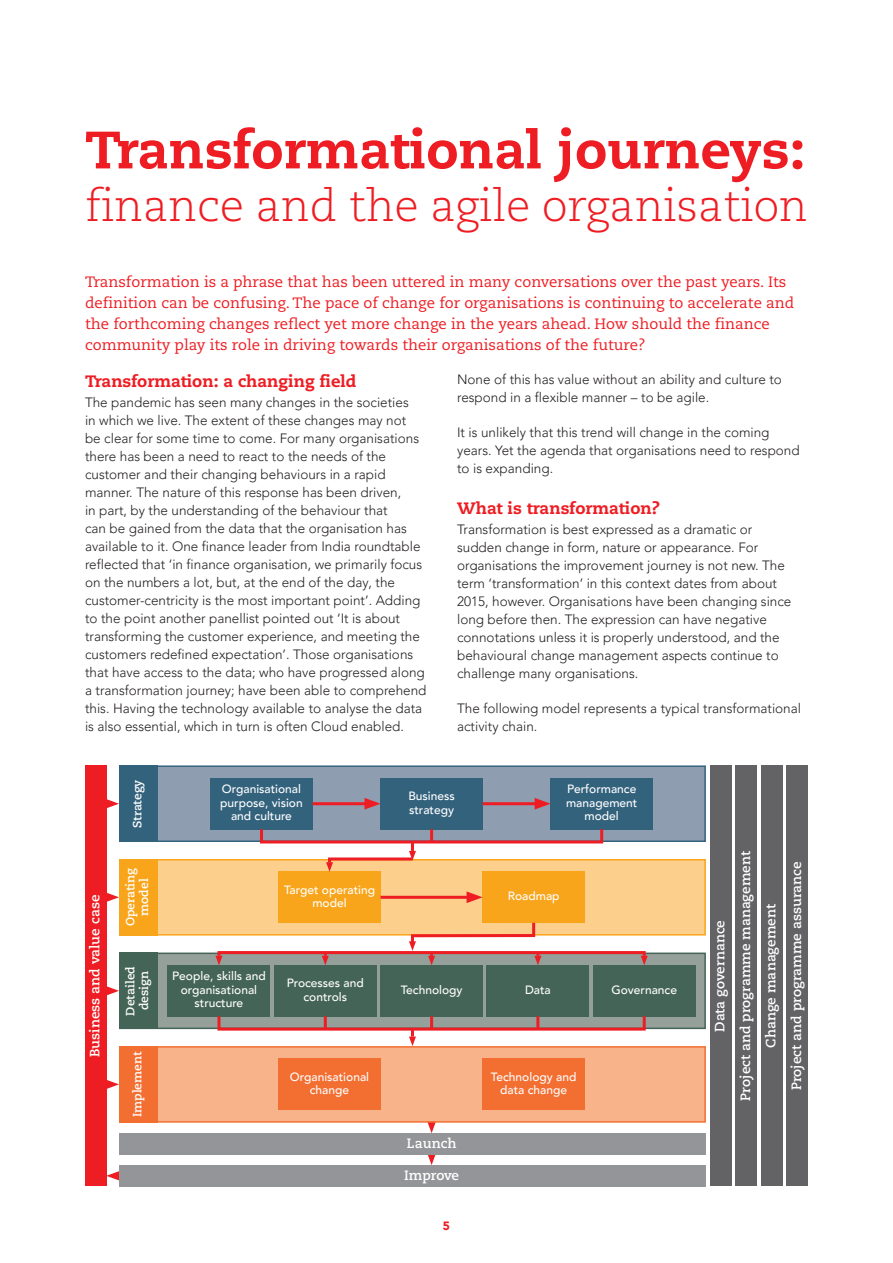
<style>
.page{position:relative;width:893px;height:1263px;background:#fff}
.page>*{position:absolute;margin:0;border:0;box-sizing:border-box;transform-origin:0 0}
.t1{font:800 52.5px "Caecilia";color:#ee1d23}
.t2{font:300 44.25px "Caecilia";color:#ee1d23}
.t3{font:800 16.5px "Caecilia";color:#ee1d23}
.t4{font:15px/21px "Caecilia";color:#ee1d23}
.t5{font:300 13.5px/18px "Avenir LT Pro";color:#231f20}
.t6{font:700 13.5px/25.5px "Caecilia";color:#fff;text-align:center}
.t7{font:500 12px/13.5px "Avenir LT Pro";color:#fff;text-align:center}
.t8{font:700 12px/13.5px "Caecilia";color:#fff;text-align:center}
.t9{font:900 12px "Avenir LT Pro";color:#ee1d23}
</style>
<div class="page">
<svg style="left:426px;top:1154px;width:11px;height:11px"></svg>
<svg style="left:428px;top:1123px;width:8px;height:10px"></svg>
<svg style="left:106px;top:1170px;width:13px;height:12px"></svg>
<svg style="left:106px;top:1078px;width:13px;height:12px"></svg>
<svg style="left:106px;top:985px;width:13px;height:12px"></svg>
<svg style="left:106px;top:891px;width:13px;height:12px"></svg>
<svg style="left:106px;top:798px;width:13px;height:11px"></svg>
<div style="left:710px;top:765px;width:21px;height:421px;background:#636366"></div>
<div style="left:736px;top:765px;width:21px;height:421px;background:#636366"></div>
<div style="left:761px;top:765px;width:21px;height:421px;background:#636366"></div>
<div style="left:787px;top:765px;width:21px;height:421px;background:#636366"></div>
<div style="left:85px;top:765px;width:21px;height:421px;background:#ee1d23"></div>
<div style="left:119px;top:1133px;width:587px;height:21px;background:#939598"></div>
<div style="left:119px;top:1165px;width:587px;height:21px;background:#939598"></div>
<div style="left:119px;top:765px;width:587px;height:77px;background:#8e9eb0;border:2px solid #33627d"></div>
<div style="left:119px;top:765px;width:38px;height:77px;background:#33627d"></div>
<div style="left:210px;top:778px;width:103px;height:51px;background:#33627d"></div>
<div style="left:381px;top:778px;width:102px;height:51px;background:#33627d"></div>
<div style="left:551px;top:778px;width:102px;height:51px;background:#33627d"></div>
<div style="left:119px;top:859px;width:587px;height:76px;background:#fdcf8c;border:2px solid #f9a51b"></div>
<div style="left:279px;top:872px;width:102px;height:51px;background:#f9a51b"></div>
<div style="left:483px;top:872px;width:102px;height:51px;background:#f9a51b"></div>
<div style="left:119px;top:859px;width:38px;height:76px;background:#f9a51b"></div>
<div style="left:119px;top:1046px;width:587px;height:77px;background:#f9b38a;border:2px solid #f36e31"></div>
<div style="left:279px;top:1059px;width:102px;height:51px;background:#f36e31"></div>
<div style="left:483px;top:1059px;width:102px;height:51px;background:#f36e31"></div>
<div style="left:119px;top:1046px;width:38px;height:77px;background:#f36e31"></div>
<div style="left:119px;top:952px;width:587px;height:77px;background:#94a099;border:2px solid #456458"></div>
<div style="left:168px;top:965px;width:102px;height:51px;background:#456458"></div>
<div style="left:381px;top:965px;width:102px;height:51px;background:#456458"></div>
<div style="left:593px;top:965px;width:102px;height:51px;background:#456458"></div>
<div style="left:119px;top:952px;width:38px;height:77px;background:#456458"></div>
<div style="left:487px;top:965px;width:102px;height:51px;background:#456458"></div>
<div style="left:274px;top:965px;width:102px;height:51px;background:#456458"></div>
<hr style="left:313px;top:802px;width:57px;height:3px;background:#ee1d23">
<svg style="left:364px;top:798px;width:17px;height:11px"></svg>
<hr style="left:483px;top:802px;width:57px;height:3px;background:#ee1d23">
<svg style="left:535px;top:798px;width:16px;height:11px"></svg>
<hr style="left:381px;top:896px;width:91px;height:3px;background:#ee1d23">
<svg style="left:467px;top:891px;width:16px;height:12px"></svg>
<div style="left:260px;top:828px;width:343px;height:15px;border:3px solid #ee1d23"></div>
<svg style="left:430px;top:829px;width:3px;height:13px"></svg>
<svg style="left:326px;top:842px;width:90px;height:30px"></svg>
<svg style="left:641px;top:956px;width:7px;height:9px"></svg>
<svg style="left:215px;top:956px;width:7px;height:9px"></svg>
<div style="left:217px;top:951px;width:429px;height:6px;border:3px solid #ee1d23"></div>
<svg style="left:322px;top:952px;width:7px;height:13px"></svg>
<svg style="left:409px;top:920px;width:132px;height:45px"></svg>
<div style="left:217px;top:1015px;width:429px;height:15px;border:3px solid #ee1d23"></div>
<svg style="left:409px;top:1028px;width:7px;height:18px"></svg>
<svg style="left:324px;top:1016px;width:3px;height:13px"></svg>
<svg style="left:430px;top:1016px;width:3px;height:13px"></svg>
<svg style="left:536px;top:1016px;width:3px;height:13px"></svg>
<h1 class="t1" style="left:85px;top:117px;width:722px">Transformational journeys:</h1>
<h2 class="t2" style="left:85px;top:181px;width:724px">finance and the agile organisation</h2>
<p class="t4" style="left:85px;top:272px;width:711px">Transformation is a phrase that has been uttered in many conversations over the past years. Its definition can be confusing. The pace of change for organisations is continuing to accelerate and the forthcoming changes reflect yet more change in the years ahead. How should the finance community play its role in driving towards their organisations of the future?</p>
<p class="t3" style="left:85px;top:371px;width:273px">Transformation: a changing field</p>
<p class="t5" style="left:85px;top:394px;width:343px">The pandemic has seen many changes in the societies<br>in which we live. The extent of these changes may not<br>be clear for some time to come. For many organisations there has been a need to react to the needs of the customer and their changing behaviours in a rapid manner. The nature of this response has been driven,<br>in part, by the understanding of the behaviour that<br>can be gained from the data that the organisation has available to it. One finance leader from India roundtable reflected that ‘in finance organisation, we primarily focus on the numbers a lot, but, at the end of the day, the customer-centricity is the most important point’. Adding to the point another panellist pointed out ‘It is about transforming the customer experience, and meeting the customers redefined expectation’. Those organisations that have access to the data; who have progressed along a transformation journey; have been able to comprehend this. Having the technology available to analyse the data is also essential, which in turn is often Cloud enabled.</p>
<p class="t5" style="left:457px;top:371px;width:326px">None of this has value without an ability and culture to respond in a flexible manner – to be agile.</p>
<p class="t5" style="left:457px;top:424px;width:344px">It is unlikely that this trend will change in the coming years. Yet the agenda that organisations need to respond to is expanding.</p>
<p class="t3" style="left:457px;top:498px;width:204px">What is transformation?</p>
<p class="t5" style="left:457px;top:521px;width:336px">Transformation is best expressed as a dramatic or sudden change in form, nature or appearance. For organisations the improvement journey is not new. The term ‘transformation’ in this context dates from about 2015, however. Organisations have been changing since long before then. The expression can have negative connotations unless it is properly understood, and the behavioural change management aspects continue to challenge many organisations.</p>
<p class="t5" style="left:457px;top:700px;width:345px">The following model represents a typical transformational activity chain.</p>
<p class="t6" style="left:82px;top:1057px;width:164px;rotate:-90deg">Business and value case</p>
<p class="t8" style="left:131px;top:828px;width:50px;rotate:-90deg">Strategy</p>
<p class="t7" style="left:220px;top:782px;width:84px">Organisational purpose, vision and culture</p>
<p class="t7" style="left:408px;top:789px;width:48px;text-align:left">Business strategy</p>
<p class="t7" style="left:566px;top:782px;width:73px">Performance management model</p>
<p class="t8" style="left:124px;top:926px;width:60px;rotate:-90deg">Operating model</p>
<p class="t8" style="left:124px;top:1015px;width:51px;rotate:-90deg">Detailed design</p>
<p class="t8" style="left:131px;top:1117px;width:67px;rotate:-90deg">Implement</p>
<p class="t7" style="left:284px;top:883px;width:92px">Target operating model</p>
<p class="t7" style="left:508px;top:890px;width:53px">Roadmap</p>
<p class="t7" style="left:172px;top:970px;width:95px">People, skills and organisational structure</p>
<p class="t7" style="left:287px;top:976px;width:79px">Processes and controls</p>
<p class="t7" style="left:401px;top:983px;width:63px">Technology</p>
<p class="t7" style="left:611px;top:983px;width:67px">Governance</p>
<p class="t7" style="left:525px;top:983px;width:27px">Data</p>
<p class="t7" style="left:290px;top:1070px;width:81px">Organisational change</p>
<p class="t7" style="left:491px;top:1070px;width:87px">Technology and data change</p>
<p class="t6" style="left:407px;top:1130px;width:51px">Launch</p>
<p class="t6" style="left:404px;top:1162px;width:57px">Improve</p>
<p class="t9" style="left:443px;top:1218px;width:9px">5</p>
<p class="t6" style="left:707px;top:1100px;width:251px;rotate:-90deg">Data governance<br>Project and programme management<br>Change management<br>Project and programme assurance</p>
</div>
